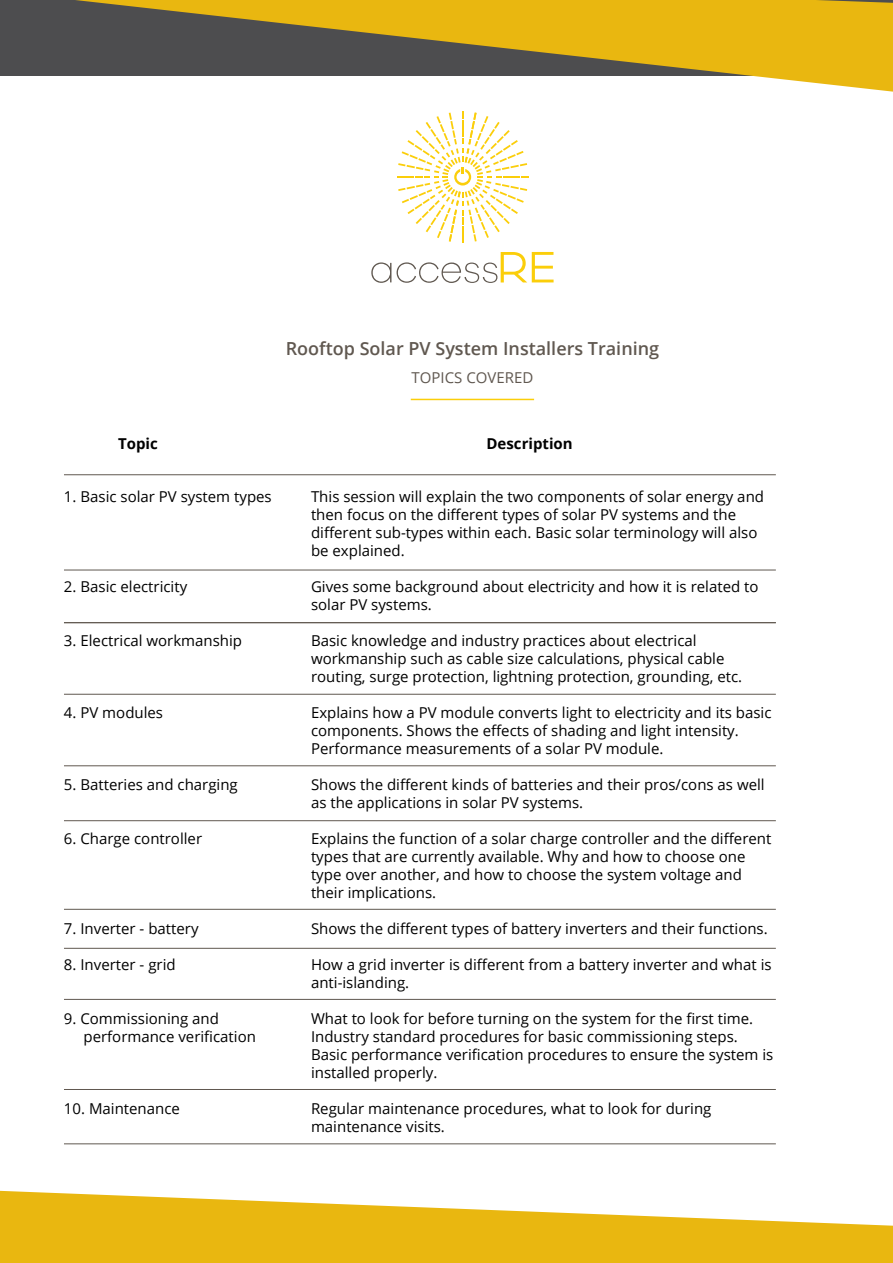
<style>
.page{position:relative;width:893px;height:1263px;background:#fff}
.page>*{position:absolute;margin:0;border:0;box-sizing:border-box;transform-origin:0 0}
.t1{font:600 18px "Open Sans";color:#605850}
.t2{font:15px/18px "Open Sans";color:#000}
.t3{font:700 15px "Open Sans";color:#000}
.t4{font:15px "Open Sans";color:#605850}
</style>
<div class="page">
<svg style="left:397px;top:111px;width:131px;height:132px"></svg>
<svg style="left:371px;top:262px;width:20px;height:21px"></svg>
<svg style="left:397px;top:252px;width:157px;height:31px"></svg>
<div style="left:0;top:0;width:893px;height:76px;background:#4d4d4f"></div>
<svg style="left:76px;top:0;width:817px;height:92px"></svg>
<svg style="left:0;top:1191px;width:893px;height:72px;fill:#e9b710"></svg>
<hr style="left:411px;top:399px;width:123px;height:1px;background:#fbce0a">
<hr style="left:64px;top:570px;width:712px;height:1px;background:#605850">
<hr style="left:64px;top:474px;width:712px;height:1px;background:#605850">
<hr style="left:64px;top:765px;width:712px;height:1px;background:#605850">
<hr style="left:64px;top:622px;width:712px;height:1px;background:#605850">
<hr style="left:64px;top:694px;width:712px;height:1px;background:#605850">
<hr style="left:64px;top:820px;width:712px;height:1px;background:#605850">
<hr style="left:64px;top:909px;width:712px;height:1px;background:#605850">
<hr style="left:64px;top:948px;width:712px;height:1px;background:#605850">
<hr style="left:64px;top:999px;width:712px;height:1px;background:#605850">
<hr style="left:64px;top:1143px;width:712px;height:1px;background:#605850">
<hr style="left:64px;top:1089px;width:712px;height:1px;background:#605850">
<p class="t1" style="left:286px;top:336px;width:375px">Rooftop Solar PV System Installers Training</p>
<p class="t4" style="left:412px;top:367px;width:123px">TOPICS COVERED</p>
<p class="t3" style="left:118px;top:432px;width:41px">Topic</p>
<p class="t3" style="left:487px;top:432px;width:88px">Description</p>
<p class="t2" style="left:64px;top:487px;width:209px">1. Basic solar PV system types</p>
<p class="t2" style="left:311px;top:487px;width:455px">This session will explain the two components of solar energy and then focus on the different types of solar PV systems and the different sub-types within each. Basic solar terminology will also be explained.</p>
<p class="t2" style="left:311px;top:577px;width:449px">Gives some background about electricity and how it is related to solar PV systems.</p>
<p class="t2" style="left:311px;top:631px;width:433px">Basic knowledge and industry practices about electrical workmanship such as cable size calculations, physical cable routing, surge protection, lightning protection, grounding, etc.</p>
<p class="t2" style="left:311px;top:703px;width:462px">Explains how a PV module converts light to electricity and its basic components. Shows the effects of shading and light intensity.<br>Performance measurements of a solar PV module.</p>
<p class="t2" style="left:311px;top:775px;width:455px">Shows the different kinds of batteries and their pros/cons as well as the applications in solar PV systems.</p>
<p class="t2" style="left:311px;top:829px;width:462px">Explains the function of a solar charge controller and the different types that are currently available. Why and how to choose one type over another, and how to choose the system voltage and their implications.</p>
<p class="t2" style="left:311px;top:919px;width:458px">Shows the different types of battery inverters and their functions.</p>
<p class="t2" style="left:311px;top:955px;width:462px">How a grid inverter is different from a battery inverter and what is anti-islanding.</p>
<p class="t2" style="left:311px;top:1009px;width:464px">What to look for before turning on the system for the first time.<br>Industry standard procedures for basic commissioning steps.<br>Basic performance verification procedures to ensure the system is installed properly.</p>
<p class="t2" style="left:311px;top:1099px;width:402px">Regular maintenance procedures, what to look for during maintenance visits.</p>
<p class="t2" style="left:64px;top:577px;width:125px">2. Basic electricity</p>
<p class="t2" style="left:64px;top:631px;width:180px">3. Electrical workmanship</p>
<p class="t2" style="left:64px;top:703px;width:101px">4. PV modules</p>
<p class="t2" style="left:64px;top:775px;width:175px">5. Batteries and charging</p>
<p class="t2" style="left:64px;top:829px;width:140px">6. Charge controller</p>
<p class="t2" style="left:64px;top:919px;width:136px">7. Inverter - battery</p>
<p class="t2" style="left:64px;top:955px;width:113px">8. Inverter - grid</p>
<p class="t2" style="left:83px;top:1009px;width:174px;text-indent:-20px">9. Commissioning and performance verification</p>
<p class="t2" style="left:64px;top:1099px;width:117px">10. Maintenance</p>
</div>
